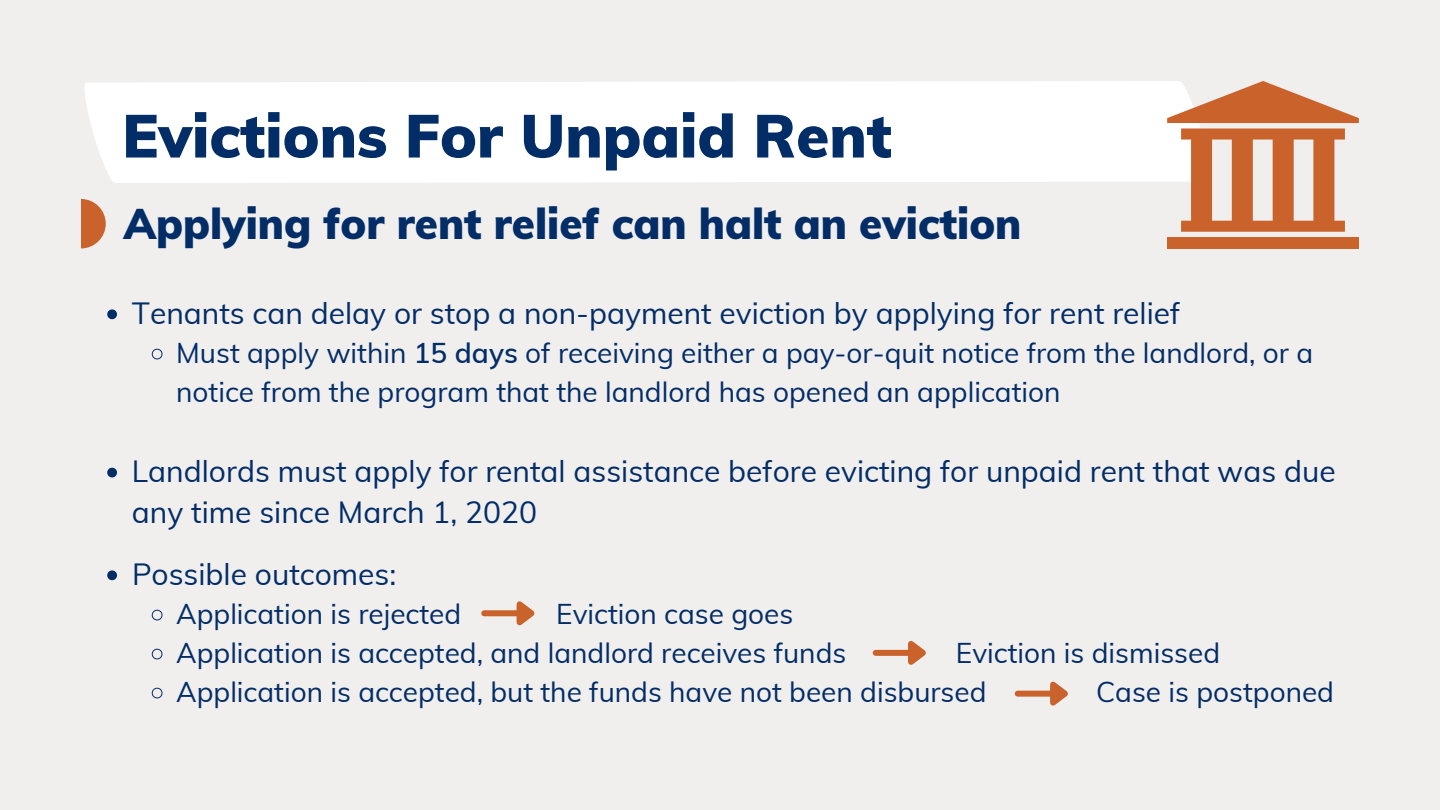
<style>
.page{position:relative;width:1440px;height:810px;background:#f1eeee}
.page>*{position:absolute;margin:0;border:0;box-sizing:border-box;transform-origin:0 0}
.t1{font:900 60px "Muli";color:#022d66}
.t2{font:900 42px "Muli";color:#022d66}
.t3{font:30px/41.2px "Muli";color:#022d66}
.t4{font:28px/39px "Muli";color:#022d66}
.s1{font-weight:600}
</style>
<div class="page">
<div style="left:84px;top:81px;width:1126px;height:102px;background:#fff"></div>
<svg style="left:81px;top:199px;width:25px;height:49px"></svg>
<svg style="left:107px;top:309px;width:10px;height:10px"></svg>
<svg style="left:151px;top:348px;width:12px;height:12px"></svg>
<svg style="left:107px;top:468px;width:10px;height:9px"></svg>
<svg style="left:107px;top:570px;width:10px;height:10px"></svg>
<svg style="left:151px;top:609px;width:12px;height:12px"></svg>
<svg style="left:151px;top:648px;width:12px;height:12px"></svg>
<svg style="left:151px;top:687px;width:12px;height:12px"></svg>
<div style="left:484px;top:610px;width:33px;height:6px;background:#c9622b"></div>
<svg style="left:511px;top:601px;width:24px;height:25px"></svg>
<div style="left:876px;top:650px;width:32px;height:6px;background:#c9622b"></div>
<svg style="left:903px;top:641px;width:23px;height:24px"></svg>
<div style="left:1018px;top:691px;width:32px;height:6px;background:#c9622b"></div>
<svg style="left:1045px;top:681px;width:23px;height:25px"></svg>
<div style="left:1167px;top:237px;width:192px;height:11px;background:#c9622b"></div>
<svg style="left:1167px;top:81px;width:192px;height:42px"></svg>
<svg style="left:1181px;top:129px;width:164px;height:103px"></svg>
<p class="t1" style="left:122px;top:97px;width:771px">Evictions For Unpaid Rent</p>
<p class="t2" style="left:124px;top:197px;width:899px">Applying for rent relief can halt an eviction</p>
<p class="t3" style="left:132px;top:292px;width:1050px">Tenants can delay or stop a non-payment eviction by applying for rent relief</p>
<p class="t4" style="left:176px;top:333px;width:1138px">Must apply within <span class="s1">15 days</span> of receiving either a pay-or-quit notice from the landlord, or a notice from the program that the landlord has opened an application</p>
<p class="t3" style="left:132px;top:450px;width:1205px">Landlords must apply for rental assistance before evicting for unpaid rent that was due any time since March 1, 2020</p>
<p class="t3" style="left:132px;top:553px;width:266px">Possible outcomes:</p>
<p class="t4" style="left:176px;top:594px;width:287px">Application is rejected</p>
<p class="t4" style="left:556px;top:594px;width:239px">Eviction case goes</p>
<p class="t4" style="left:176px;top:633px;width:672px">Application is accepted, and landlord receives funds</p>
<p class="t4" style="left:956px;top:633px;width:266px">Eviction is dismissed</p>
<p class="t4" style="left:176px;top:672px;width:812px">Application is accepted, but the funds have not been disbursed</p>
<p class="t4" style="left:1096px;top:672px;width:239px">Case is postponed</p>
</div>
